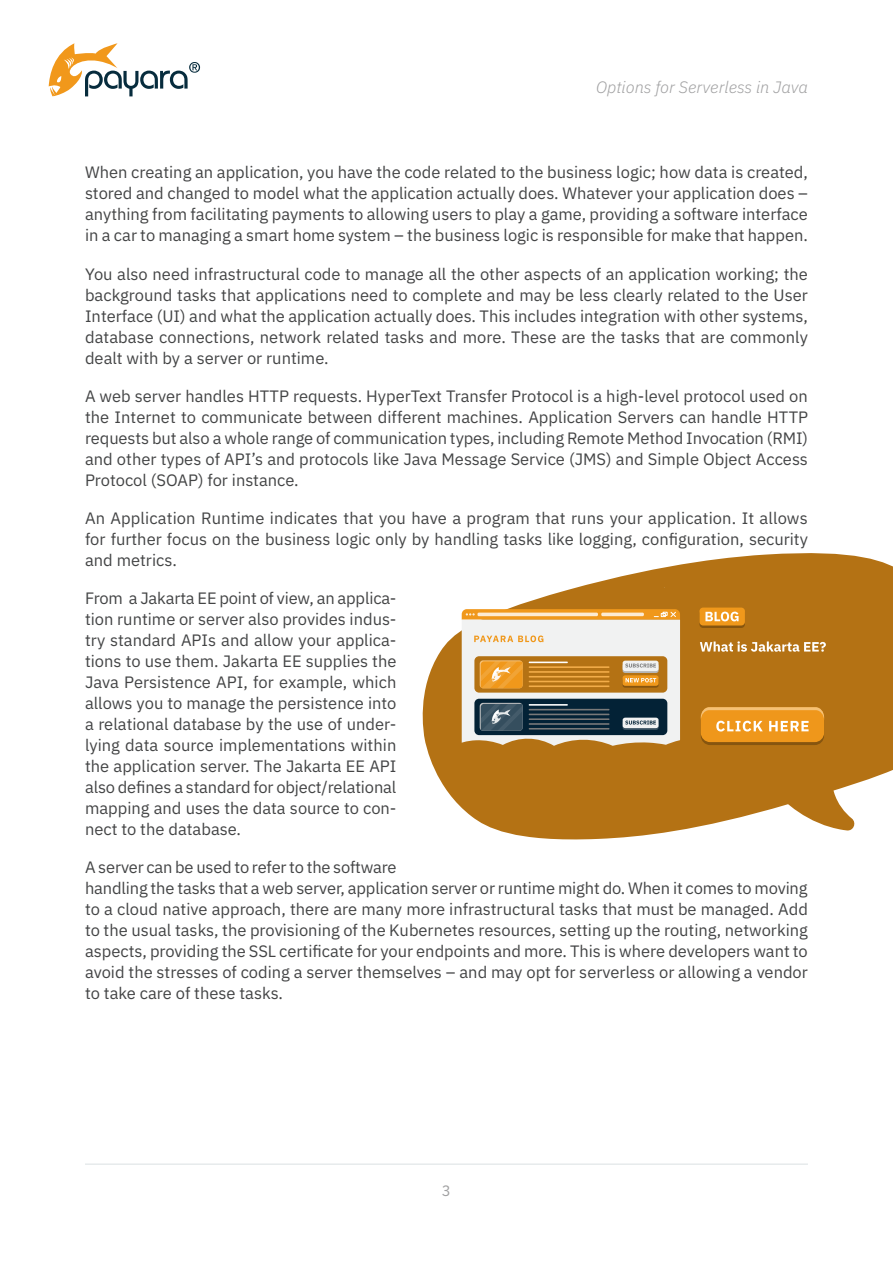
<style>
.page{position:relative;width:893px;height:1263px;background:#fff}
.page>*{position:absolute;margin:0;border:0;box-sizing:border-box;transform-origin:0 0}
.t1{font:16.5px/21px "IBM Plex Sans";color:#434445;text-align:justify}
.t2{font:italic 300 16.5px "IBM Plex Sans";color:#a1a1a2}
.t3{font:15px "IBM Plex Sans";color:#a1a1a2}
</style>
<div class="page">
<svg style="left:49px;top:43px;width:151px;height:53px"></svg>
<hr style="left:85px;top:1164px;width:723px;height:1px;background:#dae0e2">
<svg style="left:422px;top:553px;width:471px;height:287px;fill:#b47214"></svg>
<svg style="left:430px;top:607px;width:427px;height:224px"></svg>
<p class="t2" style="left:596px;top:74px;width:213px">Options for Serverless in Java</p>
<p class="t1" style="left:85px;top:161px;width:724px">When creating an application, you have the code related to the business logic; how data is created, stored and changed to model what the application actually does. Whatever your application does – anything from facilitating payments to allowing users to play a game, providing a software interface in a car to managing a smart home system – the business logic is responsible for make that happen.</p>
<p class="t1" style="left:85px;top:262px;width:724px">You also need infrastructural code to manage all the other aspects of an application working; the background tasks that applications need to complete and may be less clearly related to the User Interface (UI) and what the application actually does. This includes integration with other systems, database connections, network related tasks and more. These are the tasks that are commonly dealt with by a server or runtime.</p>
<p class="t1" style="left:85px;top:384px;width:725px">A web server handles HTTP requests. HyperText Transfer Protocol is a high-level protocol used on the Internet to communicate between different machines. Application Servers can handle HTTP requests but also a whole range of communication types, including Remote Method Invocation (RMI) and other types of API’s and protocols like Java Message Service (JMS) and Simple Object Access Protocol (SOAP) for instance.</p>
<p class="t1" style="left:85px;top:506px;width:724px">An Application Runtime indicates that you have a program that runs your application. It allows for further focus on the business logic only by handling tasks like logging, configuration, security and metrics.</p>
<p class="t1" style="left:85px;top:586px;width:313px">From a Jakarta EE point of view, an applica&shy;tion runtime or server also provides indus&shy;try standard APIs and allow your applica&shy;tions to use them. Jakarta EE supplies the Java Persistence API, for example, which allows you to manage the persistence into a relational database by the use of under&shy;lying data source implementations within the application server. The Jakarta EE API also defines a standard for object/relational mapping and uses the data source to con&shy;nect to the database.</p>
<p class="t1" style="left:85px;top:855px;width:724px;text-align:left">A server can be used to refer to the software<br>handling the tasks that a web server, application server or runtime might do. When it comes to moving to a cloud native approach, there are many more infrastructural tasks that must be managed. Add to the usual tasks, the provisioning of the Kubernetes resources, setting up the routing, networking aspects, providing the SSL certificate for your endpoints and more. This is where developers want to avoid the stresses of coding a server themselves – and may opt for serverless or allowing a vendor to take care of these tasks.</p>
<p class="t3" style="left:442px;top:1179px;width:10px">3</p>
</div>
